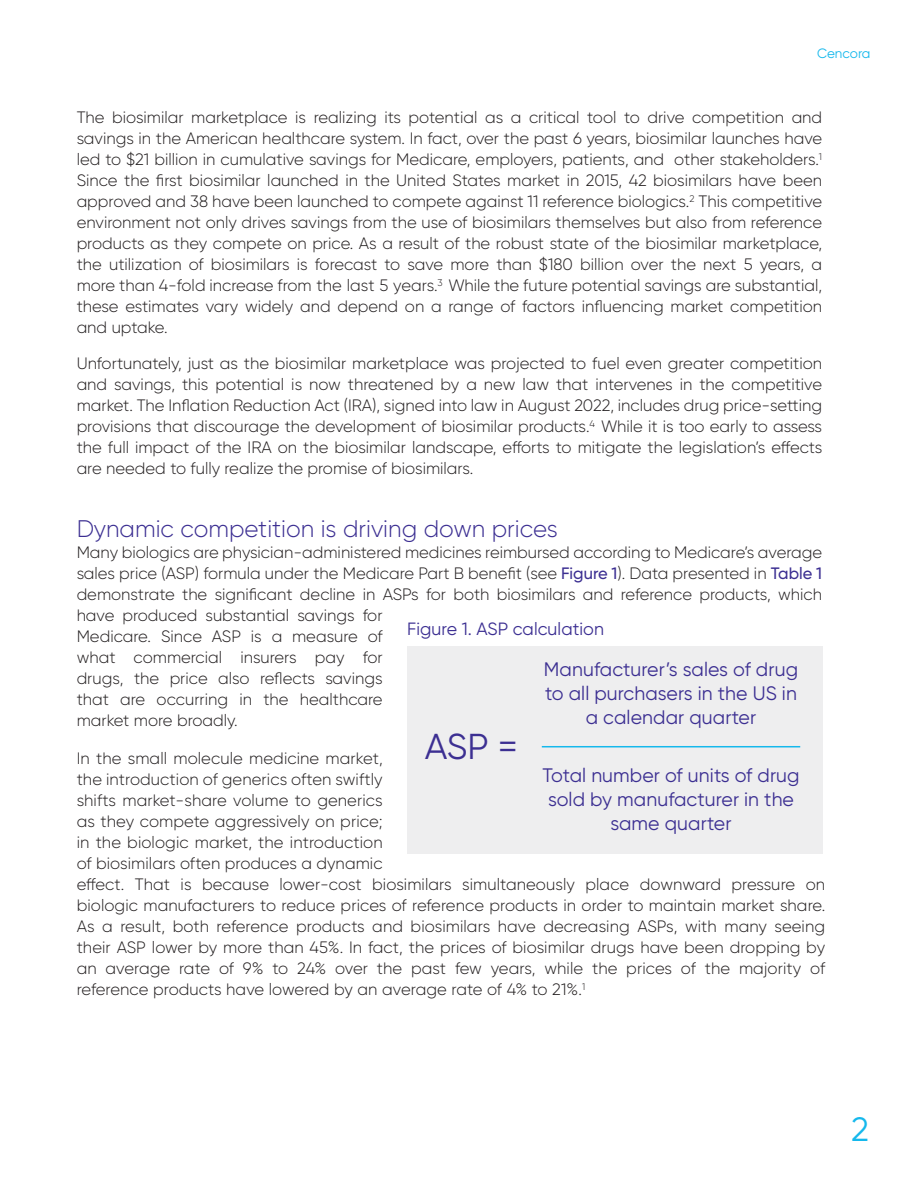
<style>
.page{position:relative;width:918px;height:1188px;background:#fff}
.page>*{position:absolute;margin:0;border:0;box-sizing:border-box;transform-origin:0 0}
.L3_Bullets_10_5_pt{font:36px "Gilroy";color:#3c2f92}
.t1{font:33.75px "Cencora Gilroy Regular";color:#15b8ec}
.SUBTITLE{font:24px "Cencora Gilroy Light";color:#3c2f92}
.L3_Bullets_10_5_pt-2{font:19.5px/24px "Gilroy";letter-spacing:.005em;color:#3c2f92;text-align:center}
.L3_Bullets_10_5_pt-3{font:17.85px "Gilroy";letter-spacing:.005em;color:#3c2f92}
.SUBTITLE-2{font:16.5px/21px "Cencora Gilroy Light";color:#231f20;text-align:justify}
.L3_Bullets_10_5_pt-4{font:16.5px/21px "Cencora Gilroy Light";letter-spacing:.005em;color:#231f20}
.t2{font:13.5px "Cencora Gilroy Regular";color:#15b8ec}
.s1{font-family:"Cencora Gilroy Medium";color:#3c2f92}
</style>
<div class="page">
<div style="left:407px;top:646px;width:416px;height:208px;background:#eeeeef"></div>
<hr style="left:542px;top:746px;width:258px;height:1px;background:#15b8ec">
<p class="t2" style="left:817px;top:45px;width:55px">Cencora</p>
<p class="SUBTITLE-2" style="left:77px;top:107px;width:747px">The biosimilar marketplace is realizing its potential as a critical tool to drive competition and savings in the American healthcare system. In fact, over the past 6 years, biosimilar launches have led to $21 billion in cumulative savings for Medicare, employers, patients, and other stakeholders.<sup>1<br></sup>Since the first biosimilar launched in the United States market in 2015, 42 biosimilars have been approved and 38 have been launched to compete against 11 reference biologics.<sup>2</sup> This competitive environment not only drives savings from the use of biosimilars themselves but also from reference products as they compete on price. As a result of the robust state of the biosimilar marketplace, the utilization of biosimilars is forecast to save more than $180 billion over the next 5 years, a more than 4-fold increase from the last 5 years.<sup>3</sup> While the future potential savings are substantial, these estimates vary widely and depend on a range of factors influencing market competition and uptake.</p>
<p class="SUBTITLE-2" style="left:77px;top:353px;width:747px">Unfortunately, just as the biosimilar marketplace was projected to fuel even greater competition and savings, this potential is now threatened by a new law that intervenes in the competitive market. The Inflation Reduction Act (IRA), signed into law in August 2022, includes drug price-setting provisions that discourage the development of biosimilar products.<sup>4</sup> While it is too early to assess the full impact of the IRA on the biosimilar landscape, efforts to mitigate the legislation’s effects are needed to fully realize the promise of biosimilars.</p>
<p class="SUBTITLE" style="left:77px;top:514px;width:483px">Dynamic competition is driving down prices</p>
<p class="SUBTITLE-2" style="left:77px;top:542px;width:747px;text-align:left">Many biologics are physician-administered medicines reimbursed according to Medicare’s average sales price (ASP) formula under the Medicare Part B benefit (see <span class="s1">Figure 1</span>). Data presented in <span class="s1">Table 1 </span>demonstrate the significant decline in ASPs for both biosimilars and reference products, which have produced substantial savings for<br>Medicare. Since ASP is a measure of<br>what commercial insurers pay for<br>drugs, the price also reflects savings<br>that are occurring in the healthcare<br>market more broadly.</p>
<p class="L3_Bullets_10_5_pt-3" style="left:407px;top:618px;width:198px">Figure 1. ASP calculation</p>
<p class="L3_Bullets_10_5_pt-2" style="left:544px;top:657px;width:256px">Manufacturer’s sales of drug to all purchasers in the US in a calendar quarter</p>
<p class="L3_Bullets_10_5_pt" style="left:425px;top:725px;width:94px">ASP =</p>
<p class="L3_Bullets_10_5_pt-4" style="left:77px;top:769px;width:750px">the introduction of generics often swiftly<br>shifts market-share volume to generics<br>as they compete aggressively on price;<br>in the biologic market, the introduction<br>of biosimilars often produces a dynamic<br>effect. That is because lower-cost biosimilars simultaneously place downward pressure on biologic manufacturers to reduce prices of reference products in order to maintain market share.<br>As a result, both reference products and biosimilars have decreasing ASPs, with many seeing their ASP lower by more than 45%. In fact, the prices of biosimilar drugs have been dropping by an average rate of 9% to 24% over the past few years, while the prices of the majority of reference products have lowered by an average rate of 4% to 21%.<sup>1</sup></p>
<p class="L3_Bullets_10_5_pt-4" style="left:77px;top:748px;width:308px">In the small molecule medicine market,</p>
<p class="L3_Bullets_10_5_pt-2" style="left:542px;top:763px;width:259px">Total number of units of drug sold by manufacturer in the same quarter</p>
<h2 class="t1" style="left:851px;top:1108px;width:19px">2</h2>
</div>
